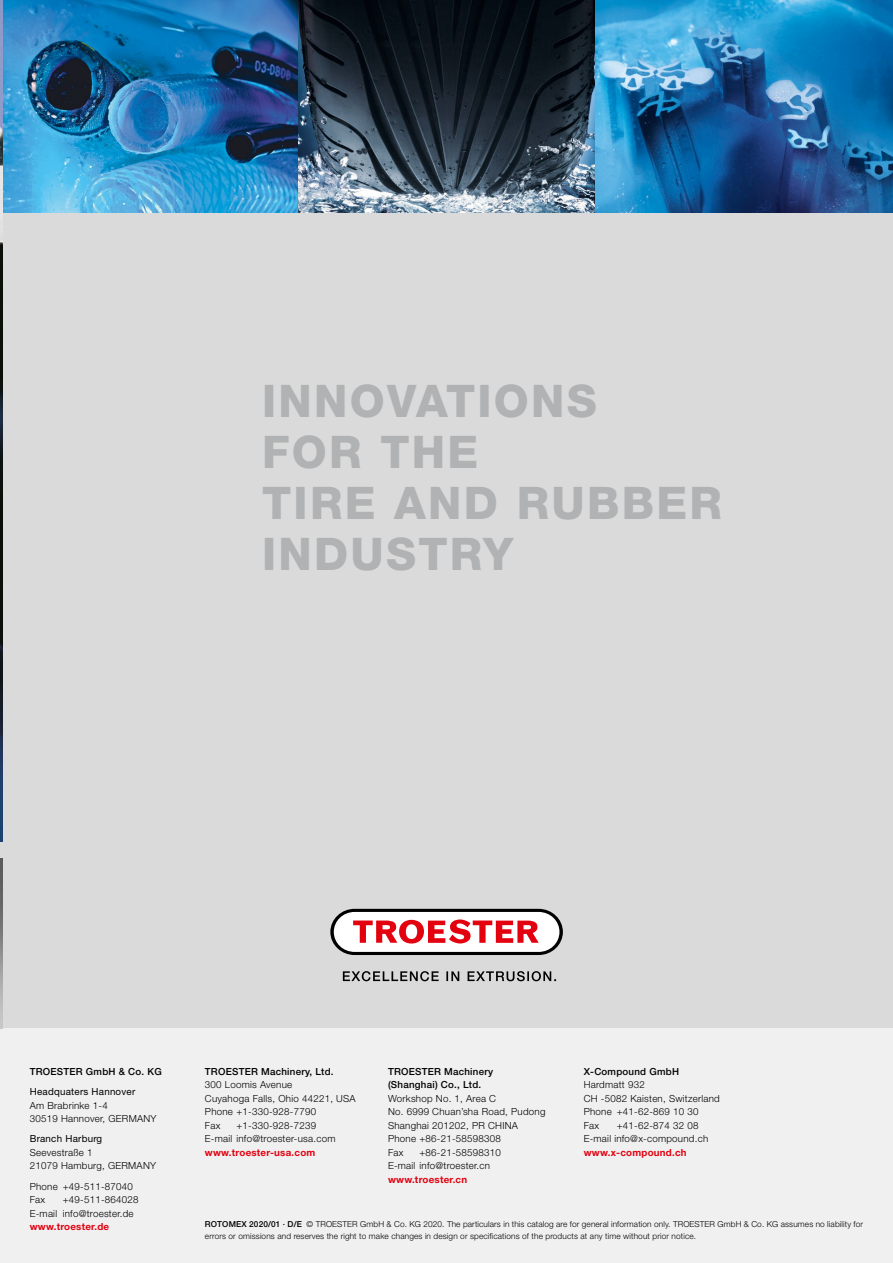
<style>
.page{position:relative;width:893px;height:1263px;background:#fff}
.page>*{position:absolute;margin:0;border:0;box-sizing:border-box;transform-origin:0 0}
.t1{font:800 45px/51px "Helvetica Neue";letter-spacing:.05em;color:#b1b2b3}
.t2{font:300 9.75px/13.5px "Helvetica Neue";letter-spacing:.025em;color:#000}
.t3{font:500 9.75px/13.5px "Helvetica Neue";letter-spacing:.025em;color:#000}
.t4{font:700 9.75px "Helvetica Neue";letter-spacing:.025em;color:#e3000f}
.t5{font:9.75px "Helvetica Neue";letter-spacing:.025em;color:#000}
.t6{font:300 8.25px/12px "Helvetica Neue";letter-spacing:.015em;color:#000}
.s1{font-weight:500}
</style>
<div class="page">
<div style="left:0;top:0;width:893px;height:1263px;background:linear-gradient(to right,#d8d9d9,#dadada)"></div>
<img style="left:298px;top:0;width:297px;height:212px">
<img style="left:595px;top:0;width:298px;height:212px">
<img style="left:2px;top:0;width:296px;height:212px">
<div style="left:0;top:1029px;width:893px;height:234px;background:#f0f0f0"></div>
<svg style="left:330px;top:909px;width:233px;height:46px"></svg>
<svg style="left:343px;top:971px;width:213px;height:10px;background:#8f8f8f"></svg>
<img style="left:0;top:859px;width:2px;height:170px">
<img style="left:0;top:212px;width:2px;height:630px">
<svg style="left:0;top:0;width:2px;height:212px"></svg>
<h1 class="t1" style="left:262px;top:375px;width:461px">INNOVATIONS<br>FOR THE<br>TIRE AND RUBBER<br>INDUSTRY</h1>
<p class="t3" style="left:30px;top:1064px;width:134px">TROESTER GmbH &amp; Co. KG</p>
<p class="t5" style="left:30px;top:1086px;width:107px">Headquaters Hannover</p>
<p class="t2" style="left:30px;top:1098px;width:128px">Am Brabrinke 1-4<br>30519 Hannover, GERMANY</p>
<p class="t5" style="left:30px;top:1133px;width:74px">Branch Harburg</p>
<p class="t2" style="left:30px;top:1145px;width:128px">Seevestraße 1<br>21079 Hamburg, GERMANY</p>
<p class="t2" style="left:30px;top:1179px;width:105px">Phone +49-511-87040<br>Fax</p>
<p class="t2" style="left:30px;top:1193px;width:110px;text-indent:33px">+49-511-864028<br>E-mail info@troester.de</p>
<p class="t4" style="left:30px;top:1220px;width:81px">www.troester.de</p>
<p class="t3" style="left:205px;top:1064px;width:130px">TROESTER Machinery, Ltd.</p>
<p class="t2" style="left:205px;top:1078px;width:152px">300 Loomis Avenue<br>Cuyahoga Falls, Ohio 44221, USA<br>Phone +1-330-928-7790<br>Fax</p>
<p class="t2" style="left:205px;top:1118px;width:132px;text-indent:32px">+1-330-928-7239<br>E-mail info@troester-usa.com</p>
<p class="t4" style="left:205px;top:1146px;width:112px">www.troester-usa.com</p>
<p class="t3" style="left:388px;top:1064px;width:107px">TROESTER Machinery (Shanghai) Co., Ltd.</p>
<p class="t2" style="left:388px;top:1091px;width:159px">Workshop No. 1, Area C<br>No. 6999 Chuan’sha Road, Pudong<br>Shanghai 201202, PR CHINA<br>Phone +86-21-58598308<br>Fax</p>
<p class="t2" style="left:388px;top:1145px;width:115px;text-indent:32px">+86-21-58598310<br>E-mail info@troester.cn</p>
<p class="t4" style="left:388px;top:1173px;width:81px">www.troester.cn</p>
<p class="t3" style="left:584px;top:1064px;width:97px">X-Compound GmbH</p>
<p class="t2" style="left:584px;top:1078px;width:138px">Hardmatt 932<br>CH -5082 Kaisten, Switzerland<br>Phone +41-62-869 10 30<br>Fax</p>
<p class="t2" style="left:584px;top:1118px;width:126px;text-indent:33px">+41-62-874 32 08<br>E-mail info@x-compound.ch</p>
<p class="t4" style="left:584px;top:1146px;width:105px">www.x-compound.ch</p>
<p class="t6" style="left:205px;top:1218px;width:660px"><span class="s1">ROTOMEX 2020/01 · D/E</span> © TROESTER GmbH &amp; Co. KG 2020. The particulars in this catalog are for general information only. TROESTER GmbH &amp; Co. KG assumes no liability for errors or omissions and reserves the right to make changes in design or specifications of the products at any time without prior notice.</p>
</div>
